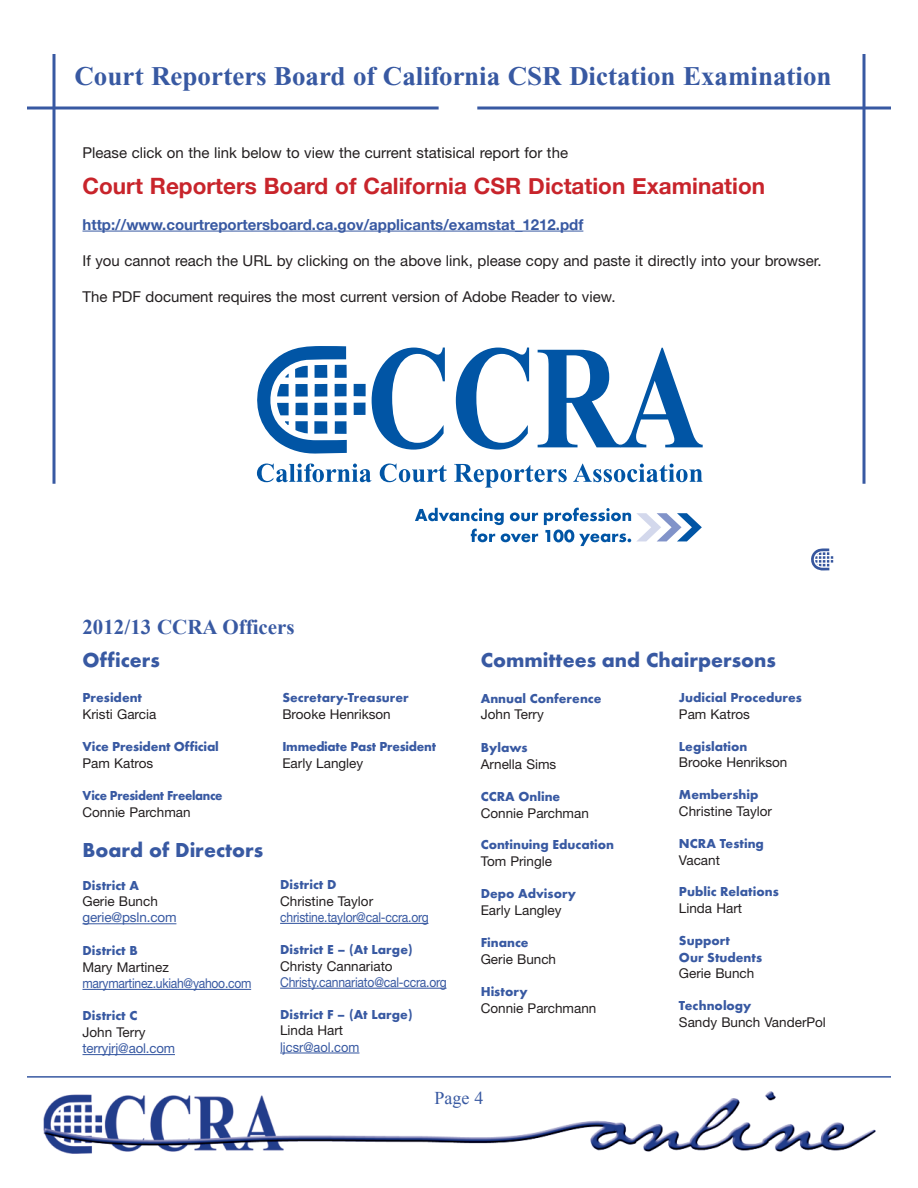
<style>
.page{position:relative;width:918px;height:1188px;background:#fff}
.page>*{position:absolute;margin:0;border:0;box-sizing:border-box;transform-origin:0 0}
.t1{font:700 27px "Times";color:#3859a2}
.t2{font:700 22.5px "Helvetica Neue";color:#c8242b}
.t3{font:700 21px "Futura T";color:#3859a2}
.t4{font:700 21px "Times New Roman";color:#3859a2}
.t5{font:18px "Times New Roman";color:#3859a2}
.t6{font:15px "Helvetica Neue";color:#231f20}
.t7{font:700 15px "Helvetica Neue";color:#3859a2}
.t8{font:13.5px "Helvetica Neue";color:#231f20}
.t9{font:700 13.5px/16.8px "Futura T";color:#3859a2}
.t10{font:13.5px "Helvetica Neue";letter-spacing:-.015em;color:#3859a2;scale:.9 1}
.t11{font:13.5px "Helvetica Neue";letter-spacing:-.015em;color:#3859a2}
.t12{font:700 13.5px "Futura T";letter-spacing:-.025em;color:#3859a2;scale:.95 1}
.t13{font:700 13.5px "Futura T";letter-spacing:-.02em;color:#3859a2}
.t14{font:13.5px "Helvetica Neue";letter-spacing:-.015em;color:#3859a2;scale:.95 1}
</style>
<div class="page">
<img style="left:43px;top:1091px;width:833px;height:63px">
<hr style="left:53px;top:54px;width:3px;height:430px;background:#3859a2">
<hr style="left:863px;top:54px;width:3px;height:430px;background:#3859a2">
<svg style="left:27px;top:106px;width:412px;height:4px;background:#6981b8"></svg>
<svg style="left:477px;top:106px;width:414px;height:4px;background:#6981b8"></svg>
<hr style="left:27px;top:1076px;width:864px;height:2px;background:#3859a2">
<hr style="left:82px;top:923px;width:94px;height:1px;background:#3859a2">
<hr style="left:83px;top:989px;width:168px;height:1px;background:#3859a2">
<hr style="left:83px;top:1054px;width:92px;height:1px;background:#3859a2">
<hr style="left:280px;top:923px;width:148px;height:1px;background:#3859a2">
<hr style="left:280px;top:988px;width:167px;height:1px;background:#3859a2">
<hr style="left:280px;top:1053px;width:79px;height:1px;background:#3859a2">
<hr style="left:82px;top:231px;width:501px;height:1px;background:#3859a2">
<svg style="left:811px;top:548px;width:22px;height:22px"></svg>
<div style="left:354px;top:384px;width:12px;height:12px;background:#0155a5"></div>
<svg style="left:354px;top:403px;width:12px;height:12px"></svg>
<svg style="left:257px;top:346px;width:90px;height:108px"></svg>
<div style="left:314px;top:421px;width:13px;height:13px;background:#0155a5"></div>
<div style="left:335px;top:421px;width:12px;height:13px;background:#0155a5"></div>
<svg style="left:372px;top:348px;width:73px;height:102px"></svg>
<svg style="left:456px;top:348px;width:73px;height:102px"></svg>
<svg style="left:538px;top:348px;width:165px;height:99px"></svg>
<svg style="left:415px;top:508px;width:123px;height:34px"></svg>
<svg style="left:544px;top:508px;width:158px;height:38px"></svg>
<svg style="left:257px;top:464px;width:114px;height:18px"></svg>
<svg style="left:380px;top:464px;width:67px;height:18px"></svg>
<svg style="left:454px;top:464px;width:113px;height:24px"></svg>
<svg style="left:573px;top:464px;width:130px;height:18px"></svg>
<h1 class="t1" style="left:74px;top:67px;width:759px">Court Reporters Board of California CSR Dictation Examination</h1>
<p class="t6" style="left:82px;top:147px;width:487px">Please click on the link below to view the current statisical report for the</p>
<h2 class="t2" style="left:82px;top:172px;width:684px">Court Reporters Board of California CSR Dictation Examination</h2>
<p class="t7" style="left:82px;top:215px;width:502px">http://www.courtreportersboard.ca.gov/applicants/examstat_1212.pdf</p>
<p class="t6" style="left:82px;top:255px;width:741px">If you cannot reach the URL by clicking on the above link, please copy and paste it directly into your browser.</p>
<p class="t6" style="left:82px;top:291px;width:535px">The PDF document requires the most current version of Adobe Reader to view.</p>
<h3 class="t4" style="left:82px;top:616px;width:214px">2012/13 CCRA Officers</h3>
<h3 class="t3" style="left:82px;top:648px;width:79px">Officers</h3>
<h3 class="t3" style="left:481px;top:647px;width:297px">Committees and Chairpersons</h3>
<p class="t9" style="left:82px;top:689px;width:61px">President</p>
<p class="t8" style="left:82px;top:709px;width:75px">Kristi Garcia</p>
<p class="t9" style="left:82px;top:738px;width:138px">Vice President Official</p>
<p class="t8" style="left:82px;top:758px;width:72px">Pam Katros</p>
<p class="t12" style="left:83px;top:788px;width:149px">Vice President Freelance</p>
<p class="t8" style="left:82px;top:807px;width:110px">Connie Parchman</p>
<h3 class="t3" style="left:83px;top:837px;width:182px">Board of Directors</h3>
<p class="t9" style="left:82px;top:877px;width:58px">District A</p>
<p class="t8" style="left:82px;top:897px;width:77px">Gerie Bunch</p>
<p class="t11" style="left:82px;top:913px;width:96px">gerie@psln.com</p>
<p class="t9" style="left:82px;top:942px;width:57px">District B</p>
<p class="t8" style="left:82px;top:962px;width:88px">Mary Martinez</p>
<p class="t10" style="left:83px;top:978px;width:189px">marymartinez.ukiah@yahoo.com</p>
<p class="t9" style="left:82px;top:1007px;width:56px">District C</p>
<p class="t8" style="left:82px;top:1027px;width:65px">John Terry</p>
<p class="t11" style="left:83px;top:1044px;width:94px">terryjrj@aol.com</p>
<p class="t9" style="left:282px;top:689px;width:128px">Secretary-Treasurer</p>
<p class="t8" style="left:282px;top:709px;width:110px">Brooke Henrikson</p>
<p class="t13" style="left:282px;top:738px;width:155px">Immediate Past President</p>
<p class="t8" style="left:282px;top:758px;width:82px">Early Langley</p>
<p class="t9" style="left:280px;top:876px;width:58px">District D</p>
<p class="t8" style="left:280px;top:896px;width:95px">Christine Taylor</p>
<p class="t10" style="left:280px;top:912px;width:167px">christine.taylor@cal-ccra.org</p>
<p class="t9" style="left:280px;top:941px;width:134px">District E – (At Large)</p>
<p class="t8" style="left:280px;top:961px;width:114px">Christy Cannariato</p>
<p class="t10" style="left:280px;top:977px;width:187px">Christy.cannariato@cal-ccra.org</p>
<p class="t9" style="left:280px;top:1006px;width:134px">District F – (At Large)</p>
<p class="t8" style="left:280px;top:1026px;width:65px">Linda Hart</p>
<p class="t14" style="left:280px;top:1042px;width:85px">ljcsr@aol.com</p>
<p class="t9" style="left:481px;top:690px;width:122px">Annual Conference</p>
<p class="t8" style="left:481px;top:710px;width:65px">John Terry</p>
<p class="t9" style="left:481px;top:739px;width:48px">Bylaws</p>
<p class="t8" style="left:481px;top:759px;width:77px">Arnella Sims</p>
<p class="t9" style="left:481px;top:788px;width:81px">CCRA Online</p>
<p class="t8" style="left:481px;top:808px;width:110px">Connie Parchman</p>
<p class="t9" style="left:481px;top:836px;width:135px">Continuing Education</p>
<p class="t8" style="left:481px;top:857px;width:73px">Tom Pringle</p>
<p class="t9" style="left:481px;top:885px;width:97px">Depo Advisory</p>
<p class="t8" style="left:481px;top:906px;width:82px">Early Langley</p>
<p class="t9" style="left:481px;top:934px;width:49px">Finance</p>
<p class="t8" style="left:481px;top:955px;width:77px">Gerie Bunch</p>
<p class="t9" style="left:481px;top:983px;width:48px">History</p>
<p class="t8" style="left:481px;top:1003px;width:117px">Connie Parchmann</p>
<h3 class="t5" style="left:435px;top:1088px;width:50px">Page 4</h3>
<p class="t9" style="left:679px;top:689px;width:124px">Judicial Procedures</p>
<p class="t8" style="left:679px;top:709px;width:72px">Pam Katros</p>
<p class="t9" style="left:679px;top:738px;width:70px">Legislation</p>
<p class="t8" style="left:679px;top:758px;width:110px">Brooke Henrikson</p>
<p class="t9" style="left:679px;top:786px;width:81px">Membership</p>
<p class="t8" style="left:679px;top:806px;width:95px">Christine Taylor</p>
<p class="t9" style="left:679px;top:835px;width:86px">NCRA Testing</p>
<p class="t8" style="left:679px;top:855px;width:43px">Vacant</p>
<p class="t9" style="left:679px;top:883px;width:101px">Public Relations</p>
<p class="t8" style="left:679px;top:904px;width:65px">Linda Hart</p>
<p class="t9" style="left:679px;top:932px;width:85px">Support<br>Our Students</p>
<p class="t8" style="left:679px;top:969px;width:77px">Gerie Bunch</p>
<p class="t9" style="left:679px;top:997px;width:74px">Technology</p>
<p class="t8" style="left:679px;top:1017px;width:149px">Sandy Bunch VanderPol</p>
</div>
